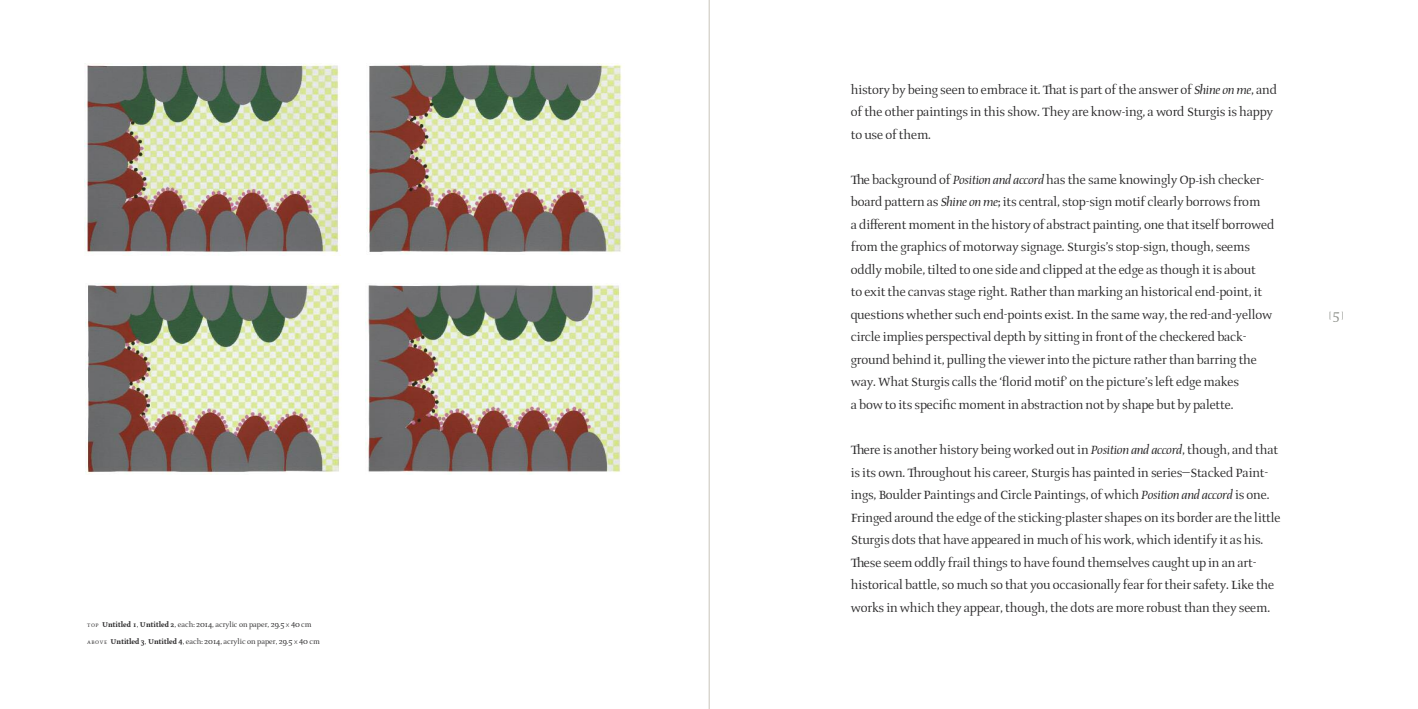
<style>
.page{position:relative;width:1418px;height:709px;background:#fff}
.page>*{position:absolute;margin:0;border:0;box-sizing:border-box;transform-origin:0 0}
.t1{font:15px/22.5px "Prospera";letter-spacing:-.01em;color:#272627}
.t2{font:11.25px "Prospera";color:#8e918b}
.t3{font:8.75px/17.4px "Prospera";color:#272627}
.s1{font-size:6.25px}
.s2{font-weight:700}
.s3{font-family:"Proxima Nova";font-weight:300;font-size:7.5px}
.s4{font-style:italic}
.s5{font-size:15px}
</style>
<div class="page">
<hr style="left:709px;top:0;width:1px;height:709px;background:#c8c4ba">
<img style="left:85px;top:63px;width:255px;height:192px">
<img style="left:367px;top:63px;width:255px;height:191px">
<img style="left:85px;top:283px;width:256px;height:191px">
<img style="left:366px;top:283px;width:255px;height:191px">
<p class="t3" style="left:87px;top:616px;width:234px"><span class="s1">TOP</span> <span class="s2">Untitled 1</span>, <span class="s2">Untitled 2</span>, each: 2014, acrylic on paper, 29.5 <span class="s3">x</span> 40 cm<br><span class="s1">ABOVE</span> <span class="s2">Untitled 3</span>, <span class="s2">Untitled 4</span>, each: 2014, acrylic on paper, 29.5 <span class="s3">x</span> 40 cm</p>
<p class="t1" style="left:850px;top:79px;width:428px">historybybeingseentoembraceit.Ωatispartoftheanswerof<span class="s4">Shineonme</span>,and oftheotherpaintingsinthisshow.Theyareknow-ing,awordSturgisishappy touseofthem.</p>
<p class="t1" style="left:850px;top:169px;width:425px">Ωebackgroundof<span class="s4">Positionandaccord</span>hasthesameknowinglyOp-ishchecker&shy;boardpatternas<span class="s4">Shineonme</span>;itscentral,stop-signmotifclearlyborrowsfrom adi¹erentmomentinthehistoryofabstractpainting,onethatitselfborrowed fromthegraphicsofmotorwaysignage.Sturgis’sstop-sign,though,seems oddlymobile,tiltedtoonesideandclippedattheedgeasthoughitisabout toexitthecanvasstageright.Ratherthanmarkinganhistoricalend-point,it questionswhethersuchend-pointsexist.Inthesameway,thered-and-yellow circleimpliesperspectivaldepthbysittinginfrontofthecheckeredback&shy;groundbehindit,pullingtheviewerintothepictureratherthanbarringthe way.WhatSturgiscallsthe‘floridmotif’onthepicture’sleftedgemakes abowtoitsspecificmomentinabstractionnotbyshapebutbypalette.</p>
<p class="t1" style="left:850px;top:439px;width:431px">Ωereisanotherhistorybeingworkedoutin<span class="s4">Positionandaccord</span>,though,andthat isitsown.Ωroughouthiscareer,Sturgishaspaintedinseries—StackedPaint&shy;ings,BoulderPaintingsandCirclePaintings,ofwhich<span class="s4">Positionandaccord</span>isone.<br>Fringedaroundtheedgeofthesticking-plastershapesonitsborderarethelittle Sturgisdotsthathaveappearedinmuchofhiswork,whichidentifyitashis.<br>Ωeseseemoddlyfrailthingstohavefoundthemselvescaughtupinanart&shy;historicalbattle,somuchsothatyouoccasionallyfearfortheirsafety.Likethe worksinwhichtheyappear,though,thedotsaremorerobustthantheyseem.</p>
<p class="t2" style="left:1329px;top:311px;width:16px">[<span class="s5">5</span>]</p>
</div>
